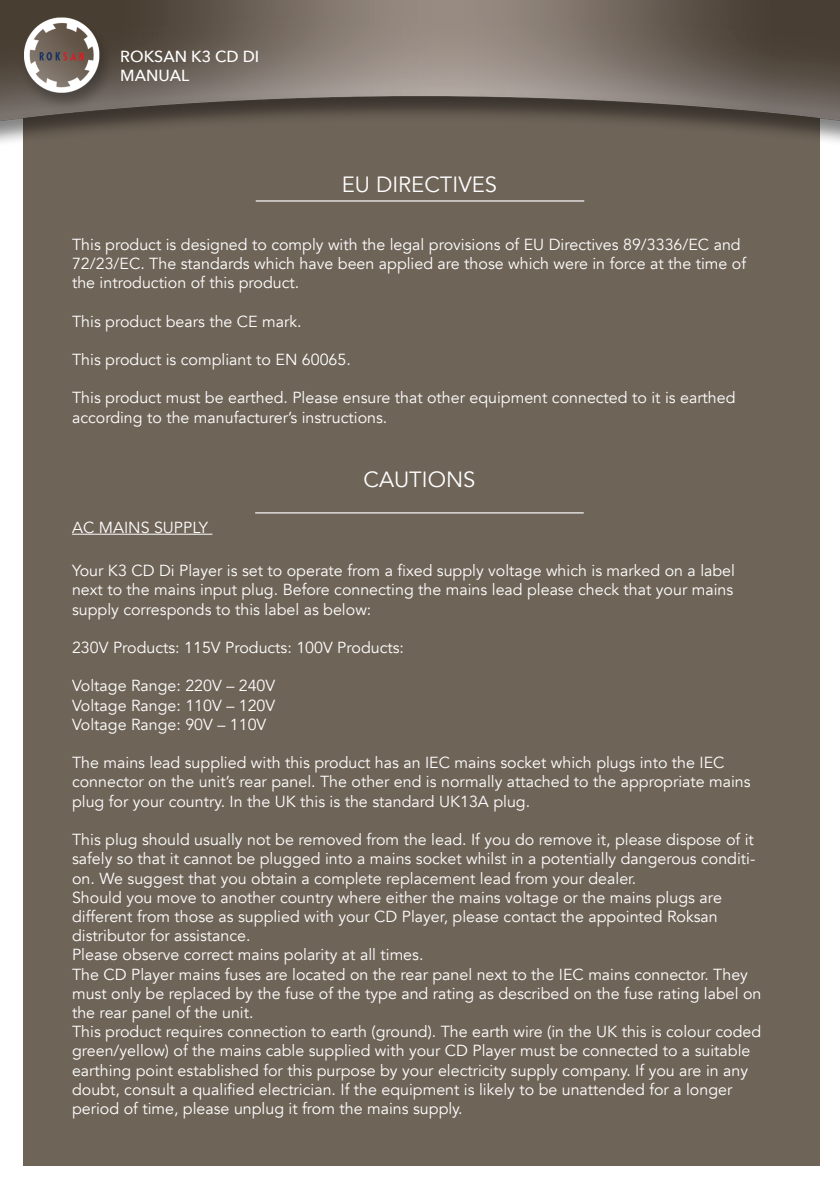
<style>
.page{position:relative;width:840px;height:1191px;background:#fff}
.page>*{position:absolute;margin:0;border:0;box-sizing:border-box;transform-origin:0 0}
.Subheader{font:22px "Avenir";color:#fff}
.Fließtext{font:16px/19.2px "Avenir";color:#fff}
.t1{font:500 16px/19.2px "Avenir Next";color:#fff}
.Lined_Header{font:16px "Avenir";color:#fff}
</style>
<div class="page">
<img style="left:0;top:0;width:839px;height:1166px">
<hr style="left:72px;top:534px;width:140px;height:1px;background:#fff">
<hr style="left:255px;top:512px;width:328px;height:1px;background:#fff">
<hr style="left:255px;top:200px;width:329px;height:1px;background:#fff">
<p class="t1" style="left:120px;top:46px;width:140px">ROKSAN K3 CD DI<br>MANUAL</p>
<p class="Subheader" style="left:341px;top:171px;width:157px">EU DIRECTIVES</p>
<p class="Fließtext" style="left:72px;top:235px;width:675px">This product is designed to comply with the legal provisions of EU Directives 89/3336/EC and<br>72/23/EC. The standards which have been applied are those which were in force at the time of the introduction of this product.</p>
<p class="Fließtext" style="left:72px;top:312px;width:231px">This product bears the CE mark.</p>
<p class="Fließtext" style="left:72px;top:350px;width:280px">This product is compliant to EN 60065.</p>
<p class="Fließtext" style="left:72px;top:388px;width:664px">This product must be earthed. Please ensure that other equipment connected to it is earthed according to the manufacturer’s instructions.</p>
<p class="Subheader" style="left:363px;top:467px;width:113px">CAUTIONS</p>
<p class="Lined_Header" style="left:72px;top:518px;width:137px">AC MAINS SUPPLY</p>
<p class="Fließtext" style="left:72px;top:561px;width:664px;text-align:justify">Your K3 CD Di Player is set to operate from a fixed supply voltage which is marked on a label next to the mains input plug. Before connecting the mains lead please check that your mains supply corresponds to this label as below:</p>
<p class="Fließtext" style="left:72px;top:638px;width:333px">230V Products: 115V Products: 100V Products:</p>
<p class="Fließtext" style="left:72px;top:676px;width:205px">Voltage Range: 220V – 240V</p>
<p class="Fließtext" style="left:72px;top:696px;width:205px">Voltage Range: 110V – 120V</p>
<p class="Fließtext" style="left:72px;top:715px;width:196px">Voltage Range: 90V – 110V</p>
<p class="Fließtext" style="left:72px;top:753px;width:679px">The mains lead supplied with this product has an IEC mains socket which plugs into the IEC connector on the unit’s rear panel. The other end is normally attached to the appropriate mains plug for your country. In the UK this is the standard UK13A plug.</p>
<p class="Fließtext" style="left:72px;top:830px;width:690px">This plug should usually not be removed from the lead. If you do remove it, please dispose of it safely so that it cannot be plugged into a mains socket whilst in a potentially dangerous conditi&shy;on. We suggest that you obtain a complete replacement lead from your dealer.<br>Should you move to another country where either the mains voltage or the mains plugs are different from those as supplied with your CD Player, please contact the appointed Roksan distributor for assistance.<br>Please observe correct mains polarity at all times.<br>The CD Player mains fuses are located on the rear panel next to the IEC mains connector. They must only be replaced by the fuse of the type and rating as described on the fuse rating label on the rear panel of the unit.<br>This product requires connection to earth (ground). The earth wire (in the UK this is colour coded green/yellow) of the mains cable supplied with your CD Player must be connected to a suitable earthing point established for this purpose by your electricity supply company. If you are in any doubt, consult a qualified electrician. If the equipment is likely to be unattended for a longer period of time, please unplug it from the mains supply.</p>
</div>
